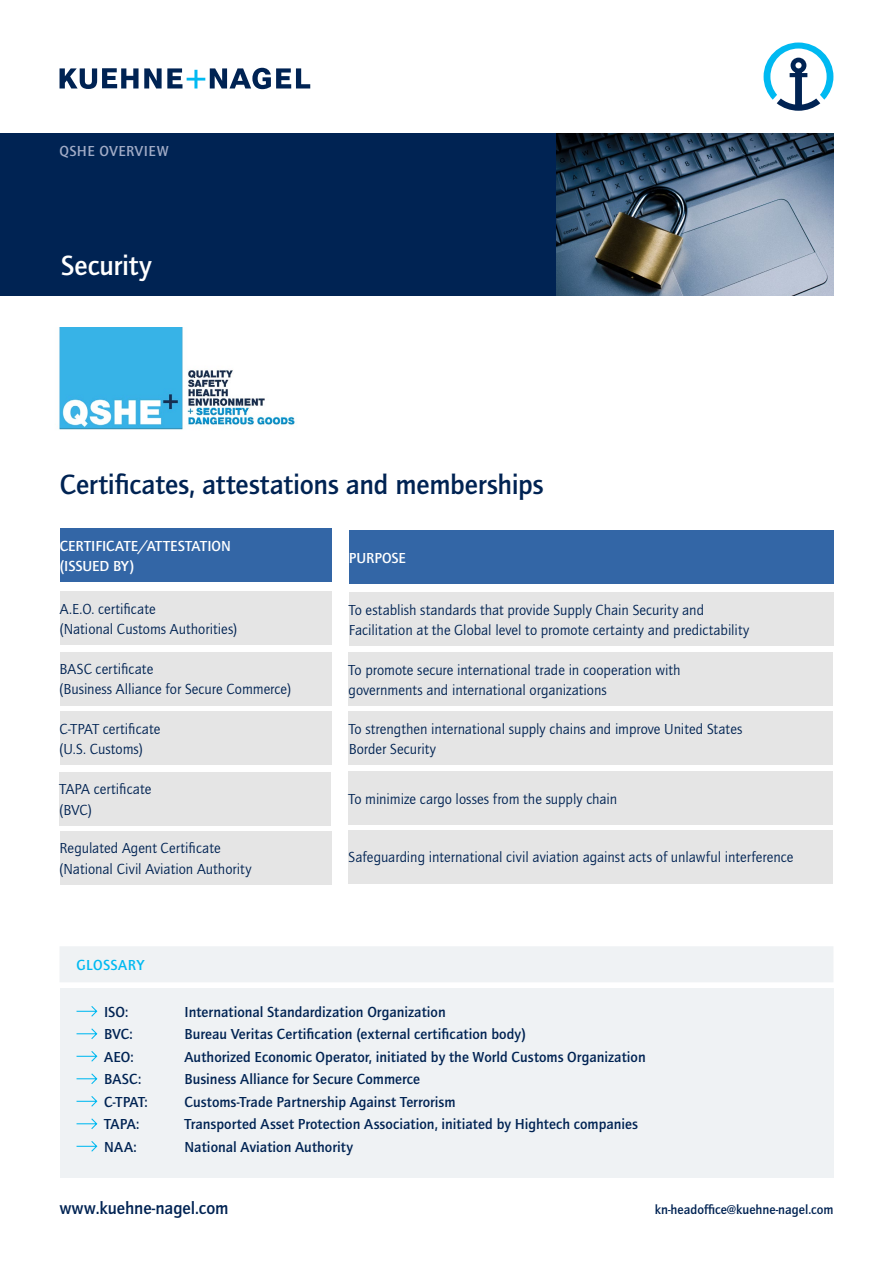
<style>
.page{position:relative;width:893px;height:1263px;background:#fff}
.page>*{position:absolute;margin:0;border:0;box-sizing:border-box;transform-origin:0 0}
.t1{font:700 28.5px "Quay Itc T";letter-spacing:-.01em;color:#002353}
.t2{font:700 28.5px "Quay Itc T";color:#fff}
.t3{font:700 18px "Quay Itc T";color:#002353}
.t4{font:15px/20.2px "Quay Itc T";color:#002353}
.t5{font:700 15px "Quay Itc T";letter-spacing:.005em;color:#002353}
.t6{font:700 15px/20.2px "Quay Itc T";color:#fff}
.t7{font:700 15px "Quay Itc T";letter-spacing:.03em;color:#a1abc6}
.t8{font:700 15px "Quay Itc T";letter-spacing:.03em;color:#00b9f1}
.t9{font:700 13.5px "Quay Itc T";color:#002353}
</style>
<div class="page">
<svg style="left:764px;top:43px;width:69px;height:68px"></svg>
<svg style="left:60px;top:68px;width:250px;height:21px"></svg>
<div style="left:0;top:134px;width:833px;height:162px;background:#002353"></div>
<img style="left:556px;top:134px;width:277px;height:162px">
<div style="left:60px;top:988px;width:773px;height:190px;background:#eff2f4"></div>
<svg style="left:76px;top:1006px;width:22px;height:11px"></svg>
<svg style="left:76px;top:1028px;width:22px;height:11px"></svg>
<svg style="left:76px;top:1051px;width:22px;height:11px"></svg>
<svg style="left:76px;top:1073px;width:22px;height:11px"></svg>
<svg style="left:76px;top:1096px;width:22px;height:11px"></svg>
<svg style="left:76px;top:1118px;width:22px;height:11px"></svg>
<svg style="left:76px;top:1141px;width:22px;height:11px"></svg>
<div style="left:60px;top:946px;width:773px;height:36px;background:#eff2f4"></div>
<img style="left:59px;top:328px;width:236px;height:102px">
<div style="left:60px;top:529px;width:272px;height:53px;background:#3366a6"></div>
<div style="left:349px;top:530px;width:484px;height:53px;background:#3366a6"></div>
<div style="left:60px;top:591px;width:272px;height:54px;background:#e5e5e5"></div>
<div style="left:349px;top:593px;width:484px;height:53px;background:#e5e5e5"></div>
<div style="left:60px;top:651px;width:271px;height:54px;background:#e5e5e5"></div>
<div style="left:349px;top:652px;width:484px;height:54px;background:#e5e5e5"></div>
<div style="left:60px;top:711px;width:272px;height:54px;background:#e5e5e5"></div>
<div style="left:349px;top:712px;width:484px;height:53px;background:#e5e5e5"></div>
<div style="left:60px;top:772px;width:271px;height:53px;background:#e5e5e5"></div>
<div style="left:349px;top:771px;width:484px;height:54px;background:#e5e5e5"></div>
<div style="left:60px;top:831px;width:271px;height:54px;background:#e5e5e5"></div>
<div style="left:349px;top:830px;width:484px;height:53px;background:#e5e5e5"></div>
<p class="t7" style="left:60px;top:143px;width:111px">QSHE OVERVIEW</p>
<h1 class="t2" style="left:61px;top:248px;width:92px">Security</h1>
<h1 class="t1" style="left:60px;top:467px;width:485px">Certificates, attestations and memberships</h1>
<p class="t6" style="left:60px;top:536px;width:173px">CERTIFICATE/ATTESTATION (ISSUED BY)</p>
<p class="t6" style="left:349px;top:547px;width:59px">PURPOSE</p>
<p class="t4" style="left:60px;top:599px;width:179px">A.E.O. certificate<br>(National Customs Authorities)</p>
<p class="t4" style="left:349px;top:600px;width:402px">To establish standards that provide Supply Chain Security and<br>Facilitation at the Global level to promote certainty and predictability</p>
<p class="t4" style="left:60px;top:659px;width:233px">BASC certificate<br>(Business Alliance for Secure Commerce)</p>
<p class="t4" style="left:349px;top:659px;width:334px">To promote secure international trade in cooperation with governments and international organizations</p>
<p class="t4" style="left:60px;top:719px;width:102px">C-TPAT certificate (U.S. Customs)</p>
<p class="t4" style="left:349px;top:719px;width:395px">To strengthen international supply chains and improve United States<br>Border Security</p>
<p class="t4" style="left:60px;top:779px;width:93px">TAPA certificate (BVC)</p>
<p class="t4" style="left:349px;top:788px;width:270px">To minimize cargo losses from the supply chain</p>
<p class="t4" style="left:60px;top:838px;width:193px">Regulated Agent Certificate (National Civil Aviation Authority</p>
<p class="t4" style="left:349px;top:847px;width:446px">Safeguarding international civil aviation against acts of unlawful interference</p>
<p class="t8" style="left:77px;top:956px;width:69px">GLOSSARY</p>
<p class="t5" style="left:104px;top:1003px;width:26px">ISO:</p>
<p class="t5" style="left:185px;top:1003px;width:263px">International Standardization Organization</p>
<p class="t5" style="left:104px;top:1025px;width:30px">BVC:</p>
<p class="t5" style="left:185px;top:1025px;width:343px">Bureau Veritas Certification (external certification body)</p>
<p class="t5" style="left:104px;top:1048px;width:31px">AEO:</p>
<p class="t5" style="left:185px;top:1048px;width:463px">Authorized Economic Operator, initiated by the World Customs Organization</p>
<p class="t5" style="left:104px;top:1070px;width:39px">BASC:</p>
<p class="t5" style="left:185px;top:1070px;width:237px">Business Alliance for Secure Commerce</p>
<p class="t5" style="left:104px;top:1093px;width:45px">C-TPAT:</p>
<p class="t5" style="left:185px;top:1093px;width:273px">Customs-Trade Partnership Against Terrorism</p>
<p class="t5" style="left:104px;top:1115px;width:37px">TAPA:</p>
<p class="t5" style="left:185px;top:1115px;width:455px">Transported Asset Protection Association, initiated by Hightech companies</p>
<p class="t5" style="left:104px;top:1138px;width:34px">NAA:</p>
<p class="t5" style="left:185px;top:1138px;width:170px">National Aviation Authority</p>
<p class="t3" style="left:60px;top:1197px;width:171px">www.kuehne-nagel.com</p>
<p class="t9" style="left:655px;top:1201px;width:180px">kn-headoffice@kuehne-nagel.com</p>
</div>
